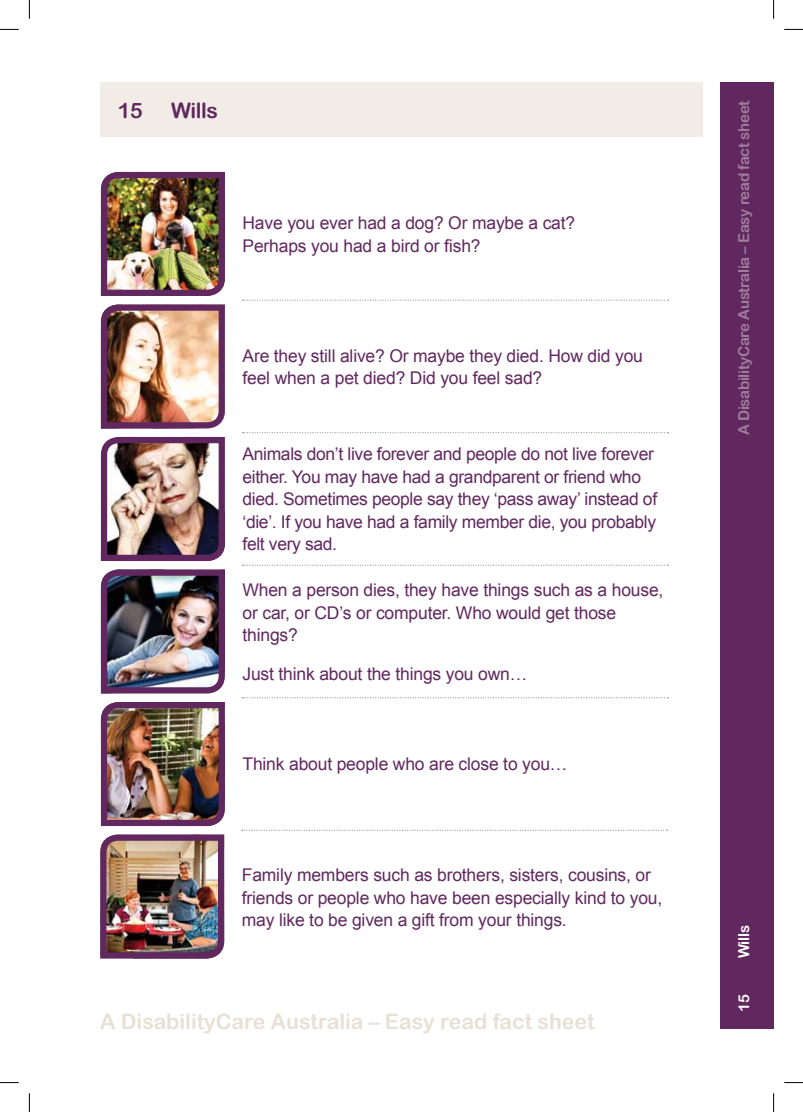
<style>
.page{position:relative;width:803px;height:1112px;background:#fff}
.page>*{position:absolute;margin:0;border:0;box-sizing:border-box;transform-origin:0 0}
.t1{font:21.25px "Arial Rounded MT Bold";color:#e7e1d5}
.t2{font:21.25px "Arial Rounded MT Bold";letter-spacing:-.02em;color:#61285f}
.t3{font:17.5px/22.5px "Arial";letter-spacing:-.01em;color:#61285f}
.t4{font:15px "Arial Rounded MT Bold";letter-spacing:-.02em;color:#9e7e9b}
.t5{font:15px "Arial Rounded MT Bold";letter-spacing:-.02em;color:#fff}
</style>
<div class="page">
<div style="left:720px;top:83px;width:53px;height:946px;background:#61285f"></div>
<div style="left:100px;top:83px;width:603px;height:54px;background:#f1ede6"></div>
<svg style="left:242px;top:299px;width:426px;height:2px"></svg>
<svg style="left:242px;top:432px;width:426px;height:1px"></svg>
<svg style="left:242px;top:564px;width:426px;height:1px"></svg>
<svg style="left:242px;top:697px;width:426px;height:1px"></svg>
<img style="left:100px;top:171px;width:125px;height:788px">
<svg style="left:242px;top:829px;width:426px;height:1px"></svg>
<svg style="left:0;top:29px;width:19px;height:1px"></svg>
<svg style="left:784px;top:29px;width:19px;height:1px"></svg>
<svg style="left:0;top:1082px;width:19px;height:1px"></svg>
<svg style="left:784px;top:1082px;width:19px;height:1px"></svg>
<svg style="left:29px;top:0;width:1px;height:19px"></svg>
<svg style="left:29px;top:1093px;width:1px;height:18px"></svg>
<svg style="left:773px;top:0;width:1px;height:19px"></svg>
<svg style="left:773px;top:1093px;width:1px;height:18px"></svg>
<p class="t2" style="left:118px;top:97px;width:26px">15</p>
<p class="t2" style="left:171px;top:97px;width:49px">Wills</p>
<p class="t3" style="left:242px;top:212px;width:334px">Have you ever had a dog? Or maybe a cat?<br>Perhaps you had a bird or fish?</p>
<p class="t3" style="left:242px;top:344px;width:402px">Are they still alive? Or maybe they died. How did you feel when a pet died? Did you feel sad?</p>
<p class="t3" style="left:242px;top:443px;width:416px">Animals don’t live forever and people do not live forever either. You may have had a grandparent or friend who died. Sometimes people say they ‘pass away’ instead of ‘die’. If you have had a family member die, you probably felt very sad.</p>
<p class="t3" style="left:242px;top:578px;width:422px">When a person dies, they have things such as a house, or car, or CD’s or computer. Who would get those things?</p>
<p class="t3" style="left:242px;top:662px;width:286px">Just think about the things you own…</p>
<p class="t3" style="left:242px;top:753px;width:326px">Think about people who are close to you…</p>
<p class="t3" style="left:242px;top:863px;width:422px">Family members such as brothers, sisters, cousins, or friends or people who have been especially kind to you, may like to be given a gift from your things.</p>
<p class="t1" style="left:100px;top:1008px;width:496px">A DisabilityCare Australia – Easy read fact sheet</p>
<p class="t4" style="left:735px;top:435px;width:336px;rotate:-90deg">A DisabilityCare Australia – Easy read fact sheet</p>
<p class="t5" style="left:735px;top:958px;width:35px;rotate:-90deg">Wills</p>
<p class="t5" style="left:735px;top:1011px;width:19px;rotate:-90deg">15</p>
</div>
